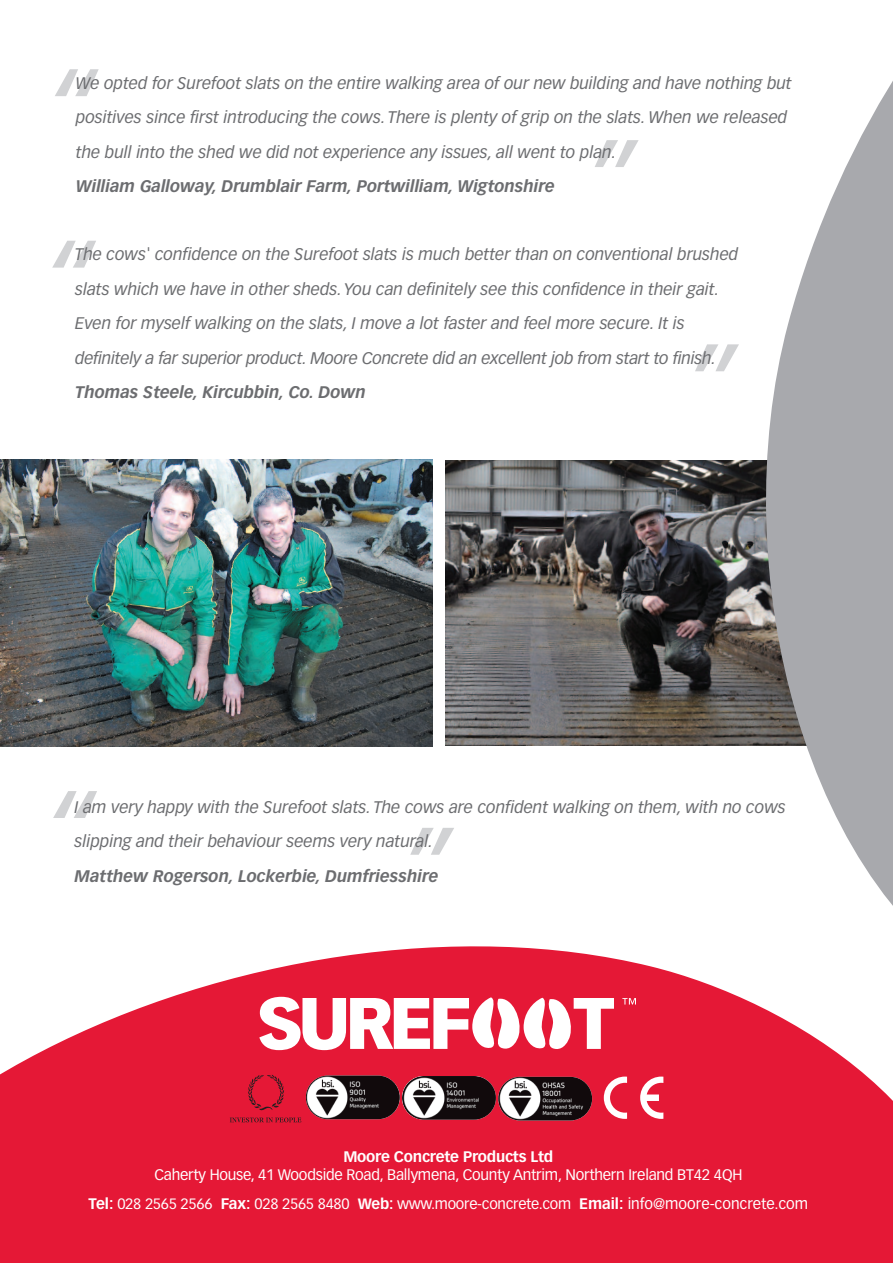
<style>
.page{position:relative;width:893px;height:1263px;background:#fff}
.page>*{position:absolute;margin:0;border:0;box-sizing:border-box;transform-origin:0 0}
.t1{font:italic 114px "Vectora LH";color:#d1d2d4}
.t2{font:italic 16.5px/34.5px "Vectora LH";color:#6c6d70}
.t3{font:italic 700 16.5px "Vectora LH";color:#6c6d70}
.t4{font:15px "Vectora LH";letter-spacing:-.015em;color:#fff}
.t5{font:700 15px "Vectora LH";letter-spacing:-.015em;color:#fff}
.t6{font:14.7px "Vectora LH";letter-spacing:-.015em;color:#fff}
.s1{font-weight:700;font-size:15px}
.s2{font-weight:700}
.s3{font-size:15px}
</style>
<div class="page">
<img style="left:0;top:460px;width:432px;height:286px">
<img style="left:446px;top:460px;width:275px;height:286px">
<svg style="left:723px;top:81px;width:170px;height:824px;fill:#a8a9ad"></svg>
<svg style="left:0;top:905px;width:893px;height:358px;fill:#e51836"></svg>
<svg style="left:259px;top:997px;width:355px;height:53px"></svg>
<svg style="left:622px;top:998px;width:14px;height:6px"></svg>
<svg style="left:230px;top:1117px;width:71px;height:5px"></svg>
<svg style="left:248px;top:1075px;width:36px;height:35px"></svg>
<img style="left:306px;top:1075px;width:94px;height:44px;border-radius:22px">
<img style="left:402px;top:1076px;width:94px;height:44px;border-radius:22px">
<img style="left:498px;top:1077px;width:94px;height:43px;border-radius:22px">
<svg style="left:604px;top:1076px;width:23px;height:43px"></svg>
<svg style="left:640px;top:1076px;width:23px;height:43px"></svg>
<h1 class="t1" style="left:44px;top:69px;width:52px">“</h1>
<p class="t2" style="left:76px;top:67px;width:717px">We opted for Surefoot slats on the entire walking area of our new building and have nothing but positives since first introducing the cows. There is plenty of grip on the slats. When we released the bull into the shed we did not experience any issues, all went to plan.</p>
<p class="t3" style="left:76px;top:180px;width:480px">William Galloway, Drumblair Farm, Portwilliam, Wigtonshire</p>
<h1 class="t1" style="left:584px;top:140px;width:52px">”</h1>
<h1 class="t1" style="left:41px;top:241px;width:52px">“</h1>
<p class="t2" style="left:75px;top:238px;width:665px">The cows' confidence on the Surefoot slats is much better than on conventional brushed slats which we have in other sheds.You can definitely see this confidence in their gait.<br>Even for myself walking on the slats, I move a lot faster and feel more secure. It is definitely a far superior product. Moore Concrete did an excellent job from start to finish.</p>
<p class="t3" style="left:75px;top:385px;width:292px">Thomas Steele, Kircubbin, Co. Down</p>
<h1 class="t1" style="left:684px;top:344px;width:52px">”</h1>
<h1 class="t1" style="left:42px;top:791px;width:52px">“</h1>
<p class="t2" style="left:75px;top:790px;width:713px">I am very happy with the Surefoot slats. The cows are confident walking on them, with no cows slipping and their behaviour seems very natural.</p>
<p class="t3" style="left:75px;top:869px;width:365px">Matthew Rogerson, Lockerbie, Dumfriesshire</p>
<h1 class="t1" style="left:400px;top:828px;width:52px">”</h1>
<p class="t5" style="left:343px;top:1150px;width:211px">Moore Concrete Products Ltd</p>
<p class="t4" style="left:154px;top:1168px;width:589px">Caherty House, 41 Woodside Road, Ballymena, County Antrim, Northern Ireland BT42 4QH</p>
<p class="t6" style="left:89px;top:1197px;width:721px"><span class="s1">Tel:</span> 028 2565 2566 <span class="s1">Fax:</span> 028 2565 8480 <span class="s2">Web:</span> www.moore-concrete.com <span class="s1">Email:</span> <span class="s3">info@moore-concrete.com</span></p>
</div>
